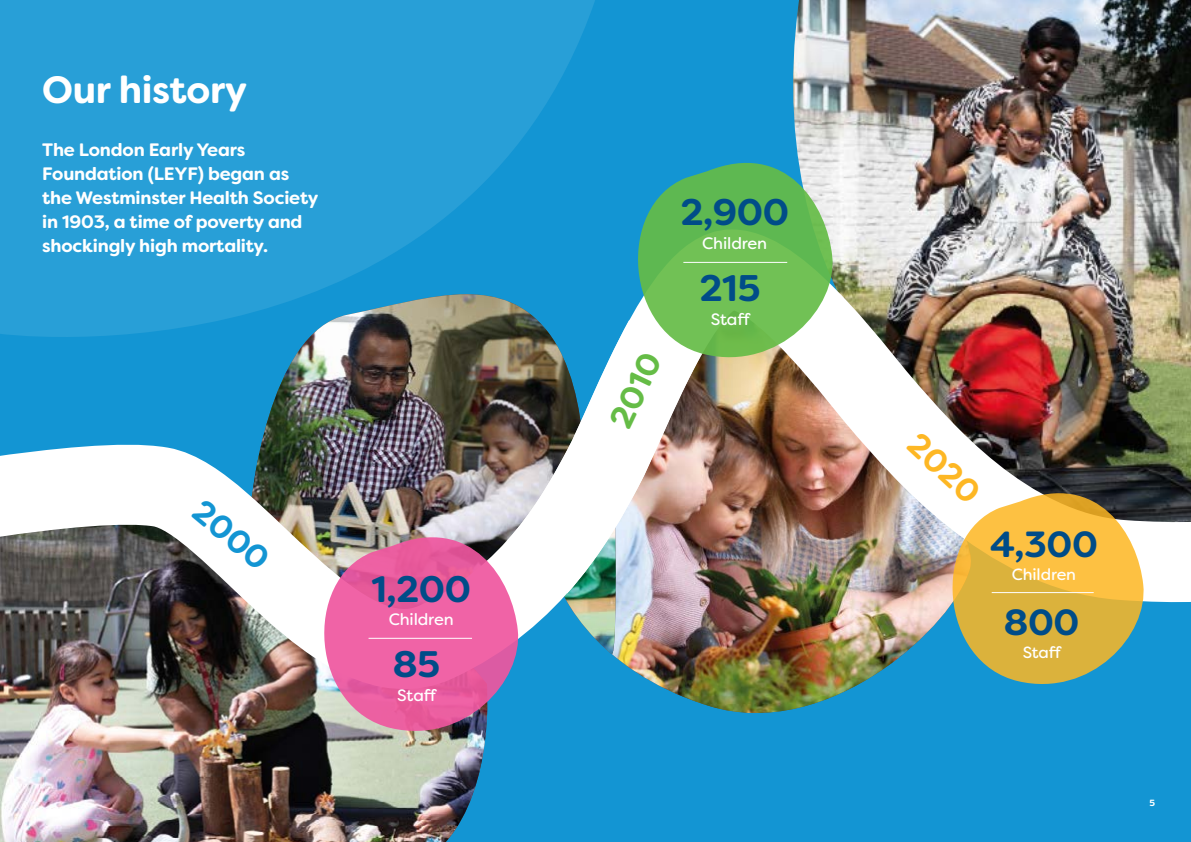
<style>
.page{position:relative;width:1191px;height:842px;background:#1395d3}
.page>*{position:absolute;margin:0;border:0;box-sizing:border-box;transform-origin:0 0}
.t1{font:700 38px "Filson Soft";letter-spacing:-.01em;color:#fff}
.t2{font:700 37px "Filson Soft";letter-spacing:-.01em;color:#004c88}
.t3{font:700 36.9px "Filson Soft";color:#004c88}
.t4{font:700 36.4px "Filson Soft";letter-spacing:-.01em;color:#004c88}
.t5{font:700 32.5px "Filson Soft";color:#1395d3}
.t6{font:700 32.5px "Filson Soft";color:#fdb724}
.t7{font:700 32.5px "Filson Soft";color:#65bc46}
.t8{font:700 18px/24px "Filson Soft";letter-spacing:-.01em;color:#fff}
.t9{font:16.5px "Filson Soft";letter-spacing:-.01em;color:#fff}
.t10{font:16.2px "Filson Soft";letter-spacing:-.01em;color:#fff}
.t11{font:700 9px "Filson Soft";color:#fff}
</style>
<div class="page">
<img style="left:0;top:687px;width:486px;height:155px">
<img style="left:662px;top:680px;width:204px;height:33px">
<svg style="left:0;top:0;width:595px;height:230px;fill:#289fd7"></svg>
<img style="left:0;top:230px;width:773px;height:457px">
<img style="left:315px;top:529px;width:208px;height:203px">
<hr style="left:368px;top:638px;width:104px;height:1px;background:#fff">
<img style="left:793px;top:0;width:398px;height:191px">
<img style="left:424px;top:191px;width:767px;height:489px">
<svg style="left:629px;top:155px;width:208px;height:203px"></svg>
<hr style="left:683px;top:262px;width:104px;height:1px;background:#fff">
<svg style="left:943px;top:485px;width:205px;height:199px"></svg>
<hr style="left:991px;top:592px;width:102px;height:1px;background:#fff">
<h1 class="t1" style="left:42px;top:66px;width:207px">Our history</h1>
<p class="t8" style="left:42px;top:138px;width:278px">The London Early Years<br>Foundation (LEYF) began as the Westminster Health Society in 1903, a time of poverty and shockingly high mortality.</p>
<h3 class="t5" style="left:210px;top:491px;width:90px;rotate:40deg">2000</h3>
<h3 class="t3" style="left:371px;top:566px;width:101px">1,200</h3>
<p class="t9" style="left:389px;top:609px;width:66px">Children</p>
<h3 class="t3" style="left:393px;top:642px;width:49px">85</h3>
<p class="t9" style="left:397px;top:685px;width:41px">Staff</p>
<h3 class="t7" style="left:601px;top:417px;width:81px;rotate:-65deg">2010</h3>
<h2 class="t2" style="left:680px;top:189px;width:110px">2,900</h2>
<p class="t9" style="left:702px;top:232px;width:67px">Children</p>
<h2 class="t2" style="left:699px;top:265px;width:62px">215</h2>
<p class="t9" style="left:710px;top:308px;width:41px">Staff</p>
<h3 class="t6" style="left:926px;top:424px;width:87px;rotate:43deg">2020</h3>
<h3 class="t4" style="left:990px;top:521px;width:109px">4,300</h3>
<p class="t10" style="left:1012px;top:564px;width:66px">Children</p>
<h3 class="t4" style="left:1004px;top:600px;width:77px">800</h3>
<p class="t10" style="left:1022px;top:642px;width:41px">Staff</p>
<p class="t11" style="left:1149px;top:797px;width:7px">5</p>
</div>
